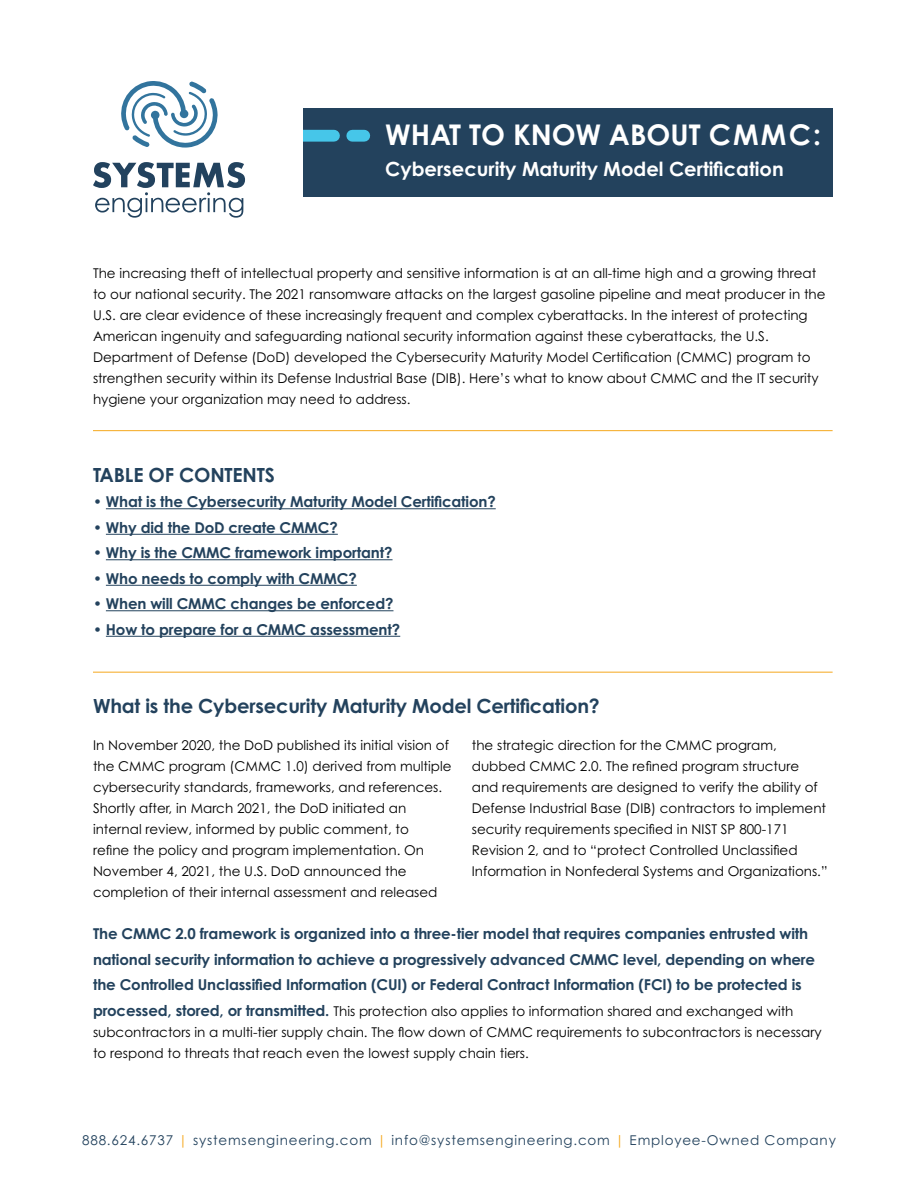
<style>
.page{position:relative;width:918px;height:1188px;background:#fff}
.page>*{position:absolute;margin:0;border:0;box-sizing:border-box;transform-origin:0 0}
.t1{font:700 28.5px "Century Gothic Pro";color:#fff}
.t2{font:700 19.5px "Century Gothic Pro";letter-spacing:-.01em;color:#23425d}
.t3{font:700 19.5px "Century Gothic Pro";color:#fff}
.t4{font:700 15px/25.5px "Century Gothic Pro";letter-spacing:-.01em;color:#23425d}
.t5{font:13.5px/21px "Century Gothic Pro";color:#000}
.t6{font:13.5px "Century Gothic Pro";letter-spacing:.06em;color:#23425d}
.s1{font-weight:700;font-size:15px;color:#23425d}
.s2{color:#f5a81d}
</style>
<div class="page">
<div style="left:303px;top:108px;width:530px;height:88px;background:#23425d"></div>
<div style="left:279px;top:130px;width:55px;height:12px;background:#46c6e9"></div>
<div style="left:352px;top:130px;width:12px;height:12px;background:#46c6e9"></div>
<div style="left:267px;top:117px;width:36px;height:35px;background:#fff"></div>
<svg style="left:121px;top:81px;width:97px;height:67px"></svg>
<svg style="left:93px;top:162px;width:152px;height:56px"></svg>
<hr style="left:106px;top:508px;width:390px;height:1px;background:#23425d">
<hr style="left:106px;top:534px;width:232px;height:1px;background:#23425d">
<hr style="left:106px;top:559px;width:287px;height:1px;background:#23425d">
<hr style="left:106px;top:585px;width:251px;height:1px;background:#23425d">
<hr style="left:106px;top:610px;width:287px;height:1px;background:#23425d">
<hr style="left:106px;top:636px;width:294px;height:1px;background:#23425d">
<hr style="left:93px;top:430px;width:740px;height:1px;background:#f5a81d">
<hr style="left:93px;top:672px;width:740px;height:1px;background:#f5a81d">
<p class="t1" style="left:385px;top:117px;width:437px">WHAT TO KNOW ABOUT CMMC:</p>
<p class="t3" style="left:385px;top:157px;width:400px">Cybersecurity Maturity Model Certification</p>
<p class="t5" style="left:93px;top:262px;width:734px">The increasing theft of intellectual property and sensitive information is at an all-time high and a growing threat to our national security. The 2021 ransomware attacks on the largest gasoline pipeline and meat producer in the U.S. are clear evidence of these increasingly frequent and complex cyberattacks. In the interest of protecting American ingenuity and safeguarding national security information against these cyberattacks, the U.S.<br>Department of Defense (DoD) developed the Cybersecurity Maturity Model Certification (CMMC) program to strengthen security within its Defense Industrial Base (DIB). Here’s what to know about CMMC and the IT security hygiene your organization may need to address.</p>
<p class="t2" style="left:93px;top:463px;width:183px">TABLE OF CONTENTS</p>
<p class="t4" style="left:93px;top:489px;width:404px">• What is the Cybersecurity Maturity Model Certification?</p>
<p class="t4" style="left:93px;top:514px;width:246px">• Why did the DoD create CMMC?</p>
<p class="t4" style="left:93px;top:540px;width:301px">• Why is the CMMC framework important?</p>
<p class="t4" style="left:93px;top:565px;width:265px">• Who needs to comply with CMMC?</p>
<p class="t4" style="left:93px;top:591px;width:302px">• When will CMMC changes be enforced?</p>
<p class="t4" style="left:93px;top:616px;width:309px">• How to prepare for a CMMC assessment?</p>
<p class="t2" style="left:93px;top:694px;width:508px">What is the Cybersecurity Maturity Model Certification?</p>
<p class="t5" style="left:93px;top:735px;width:360px">In November 2020, the DoD published its initial vision of the CMMC program (CMMC 1.0) derived from multiple cybersecurity standards, frameworks, and references.<br>Shortly after, in March 2021, the DoD initiated an internal review, informed by public comment, to<br>refine the policy and program implementation. On November 4, 2021, the U.S. DoD announced the completion of their internal assessment and released</p>
<p class="t5" style="left:472px;top:735px;width:357px">the strategic direction for the CMMC program, dubbed CMMC 2.0. The refined program structure and requirements are designed to verify the ability of Defense Industrial Base (DIB) contractors to implement security requirements specified in NIST SP 800-171<br>Revision 2, and to “protect Controlled Unclassified Information in Nonfederal Systems and Organizations.”</p>
<p class="t4" style="left:93px;top:921px;width:724px">The CMMC 2.0 framework is organized into a three-tier model that requires companies entrusted with national security information to achieve a progressively advanced CMMC level, depending on where the Controlled Unclassified Information (CUI) or Federal Contract Information (FCI) to be protected is</p>
<p class="t5" style="left:93px;top:1000px;width:730px"><span class="s1">processed, stored, or transmitted.</span> This protection also applies to information shared and exchanged with subcontractors in a multi-tier supply chain. The flow down of CMMC requirements to subcontractors is necessary to respond to threats that reach even the lowest supply chain tiers.</p>
<p class="t6" style="left:82px;top:1132px;width:755px">888.624.6737 <span class="s2">|</span> systemsengineering.com <span class="s2">|</span> info@systemsengineering.com <span class="s2">|</span> Employee-Owned Company</p>
</div>
